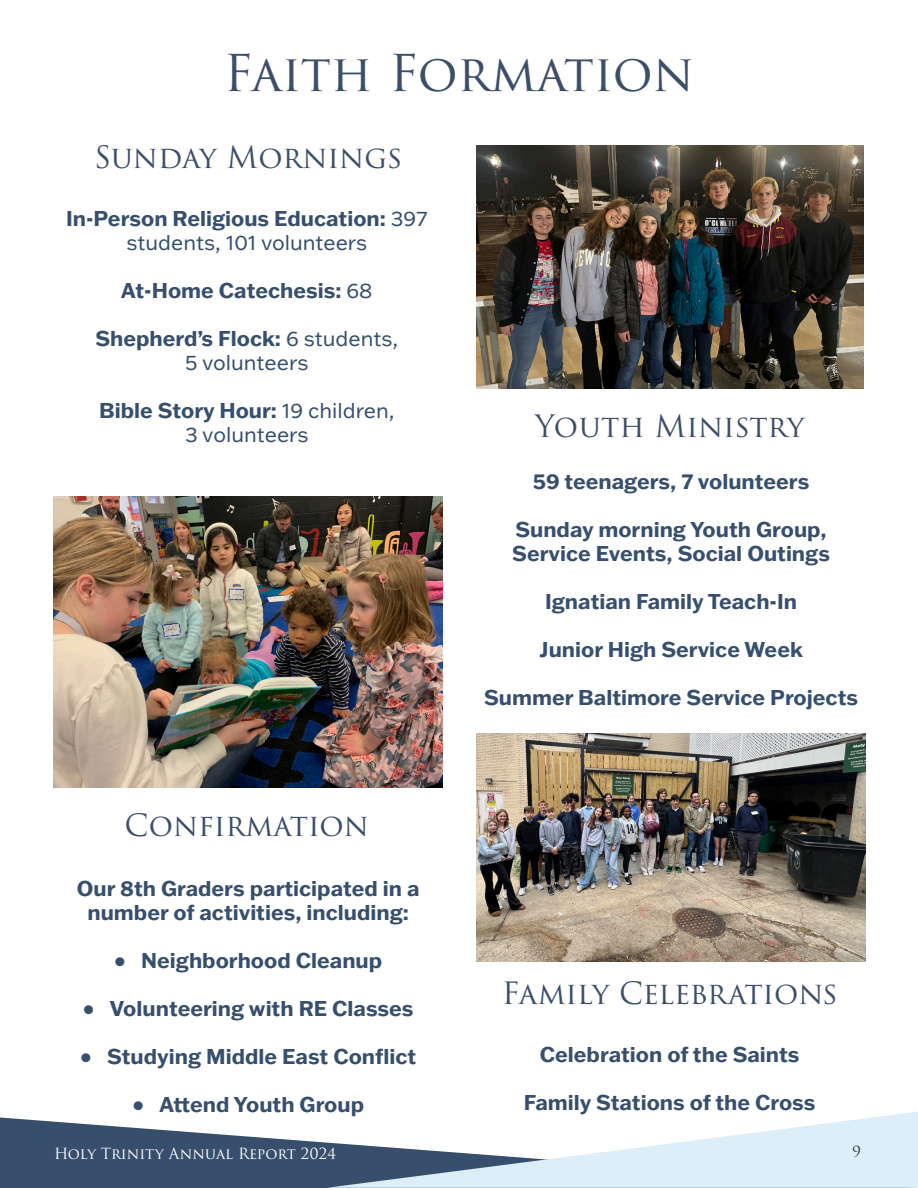
<style>
.page{position:relative;width:918px;height:1188px;background:#fff}
.page>*{position:absolute;margin:0;border:0;box-sizing:border-box;transform-origin:0 0}
.t1{font:49.5px "Trajan Pro 3";letter-spacing:-.005em;color:#3c4e6a}
.t2{font:30px "Trajan Pro 3";color:#3c4e6a}
.t3{font:700 21px/24px "Franklin Gothic ATF";color:#374f6d;text-align:center}
.t4{font:21px "Franklin Gothic ATF";color:#374f6d}
.t5{font:15px "Trajan Pro 3";letter-spacing:-.005em;color:#fff}
.t6{font:15px "Trajan Pro 3";color:#333}
.s1{font-weight:400}
</style>
<div class="page">
<svg style="left:0;top:1118px;width:327px;height:70px;fill:#374f6d"></svg>
<svg style="left:327px;top:1112px;width:591px;height:76px;fill:#dceff8"></svg>
<img style="left:54px;top:496px;width:389px;height:292px">
<img style="left:477px;top:146px;width:387px;height:243px">
<img style="left:477px;top:734px;width:388px;height:228px">
<p class="t1" style="left:224px;top:39px;width:472px">Faith Formation</p>
<p class="t2" style="left:94px;top:137px;width:310px">Sunday Mornings</p>
<p class="t3" style="left:66px;top:205px;width:363px">In-Person Religious Education: <span class="s1">397 students, 101 volunteers</span></p>
<p class="t3" style="left:121px;top:277px;width:253px">At-Home Catechesis: <span class="s1">68</span></p>
<p class="t3" style="left:95px;top:325px;width:305px">Shepherd’s Flock: <span class="s1">6 students,</span></p>
<p class="t4" style="left:185px;top:348px;width:125px">5 volunteers</p>
<p class="t3" style="left:99px;top:397px;width:297px">Bible Story Hour: <span class="s1">19 children,</span></p>
<p class="t4" style="left:185px;top:420px;width:125px">3 volunteers</p>
<p class="t2" style="left:125px;top:804px;width:246px">Confirmation</p>
<p class="t3" style="left:77px;top:876px;width:344px">Our 8th Graders participated in a number of activities, including:</p>
<p class="t3" style="left:114px;top:948px;width:270px">• Neighborhood Cleanup</p>
<p class="t3" style="left:83px;top:996px;width:332px">• Volunteering with RE Classes</p>
<p class="t3" style="left:80px;top:1044px;width:338px">• Studying Middle East Conflict</p>
<p class="t3" style="left:132px;top:1092px;width:233px">• Attend Youth Group</p>
<p class="t2" style="left:535px;top:406px;width:271px">Youth Ministry</p>
<p class="t3" style="left:533px;top:469px;width:278px">59 teenagers, 7 volunteers</p>
<p class="t3" style="left:512px;top:517px;width:319px;text-align:left">Sunday morning Youth Group,<br>Service Events, Social Outings</p>
<p class="t3" style="left:545px;top:589px;width:253px">Ignatian Family Teach-In</p>
<p class="t3" style="left:540px;top:637px;width:265px">Junior High Service Week</p>
<p class="t3" style="left:484px;top:685px;width:375px">Summer Baltimore Service Projects</p>
<p class="t2" style="left:502px;top:972px;width:337px">Family Celebrations</p>
<p class="t3" style="left:540px;top:1042px;width:261px">Celebration of the Saints</p>
<p class="t3" style="left:524px;top:1090px;width:293px">Family Stations of the Cross</p>
<p class="t5" style="left:54px;top:1143px;width:284px">Holy Trinity Annual Report 2024</p>
<p class="t6" style="left:852px;top:1141px;width:10px">9</p>
</div>
